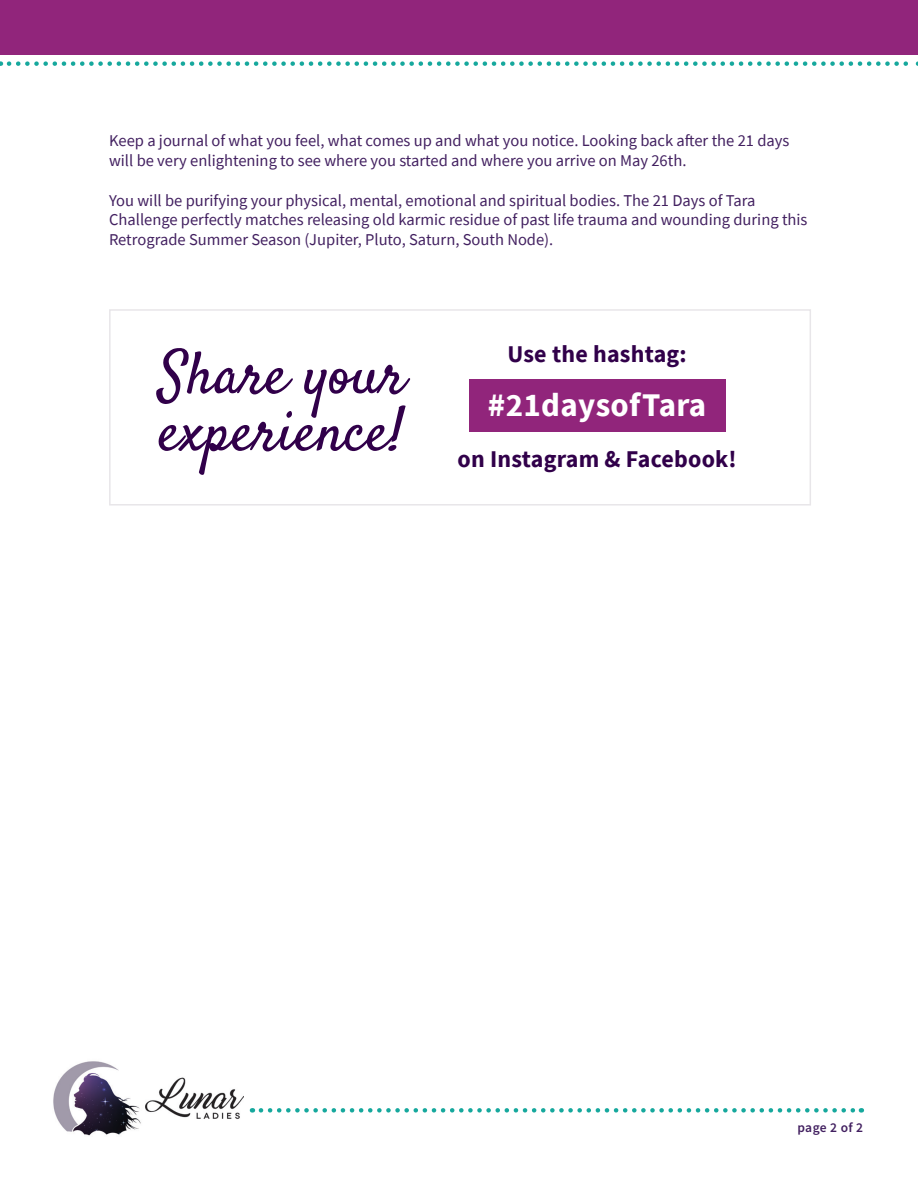
<style>
.page{position:relative;width:918px;height:1188px;background:#fff}
.page>*{position:absolute;margin:0;border:0;box-sizing:border-box;transform-origin:0 0}
.t1{font:60px "Satisfy";color:#31004a}
.t2{font:700 33px "Source Sans Pro";letter-spacing:.01em;color:#fff}
.t3{font:700 24px "Source Sans Pro";letter-spacing:.01em;color:#31004a}
.Paragraph_Style_2{font:16.5px/19.8px "Source Sans Pro";color:#422060}
.t4{font:600 13.5px "Source Sans Pro";letter-spacing:.02em;color:#422060}
</style>
<div class="page">
<svg style="left:261px;top:1108px;width:601px;height:5px"></svg>
<img style="left:53px;top:1061px;width:190px;height:75px">
<div style="left:109px;top:309px;width:702px;height:197px;border:2px solid #e8e6e9"></div>
<div style="left:469px;top:379px;width:256px;height:53px;background:#91257b"></div>
<div style="left:0;top:0;width:918px;height:54px;background:#91257b"></div>
<svg style="left:9px;top:61px;width:909px;height:5px"></svg>
<p class="Paragraph_Style_2" style="left:109px;top:131px;width:682px">Keep a journal of what you feel, what comes up and what you notice. Looking back after the 21 days will be very enlightening to see where you started and where you arrive on May 26th.</p>
<p class="Paragraph_Style_2" style="left:109px;top:190px;width:700px">You will be purifying your physical, mental, emotional and spiritual bodies. The 21 Days of Tara<br>Challenge perfectly matches releasing old karmic residue of past life trauma and wounding during this<br>Retrograde Summer Season (Jupiter, Pluto, Saturn, South Node).</p>
<p class="t1" style="left:159px;top:336px;width:248px">Share your</p>
<p class="t1" style="left:159px;top:393px;width:247px">experience!</p>
<p class="t3" style="left:507px;top:338px;width:181px">Use the hashtag:</p>
<p class="t2" style="left:488px;top:382px;width:220px">#21daysofTara</p>
<p class="t3" style="left:457px;top:443px;width:281px">on Instagram &amp; Facebook!</p>
<p class="t4" style="left:797px;top:1119px;width:67px">page 2 of 2</p>
</div>
